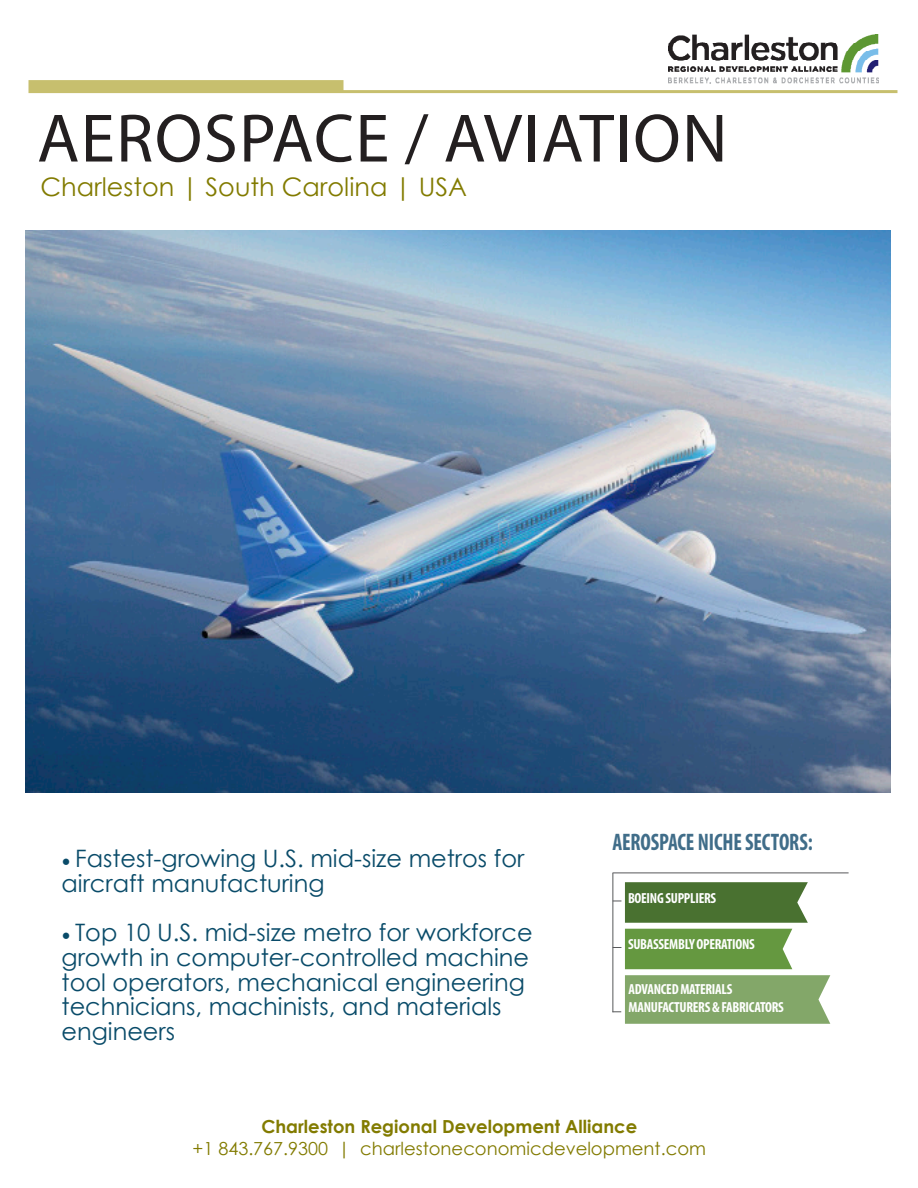
<style>
.page{position:relative;width:918px;height:1188px;background:#fff}
.page>*{position:absolute;margin:0;border:0;box-sizing:border-box;transform-origin:0 0}
.TITLE_46{font:69px "Myriad Pro";letter-spacing:.02em;color:#231f20}
.SUBTITLE_Gold_17_PT{font:25.5px "Century Gothic";color:#827b00}
.Paragraph_Style_1{font:24px "Century Gothic";color:#094b69}
.Paragraph_Style_5{font:700 condensed 24px "Myriad Pro";letter-spacing:-.005em;color:#406d89;scale:.9 1}
.TEXT_Blue_Center{font:18px "Century Gothic";color:#827b00}
.TEXT_Blue_Center-2{font:700 18px "Century Gothic";color:#827b00}
.Paragraph_Style_5-2{font:700 condensed 14.7px/17.5px "Myriad Pro";letter-spacing:-.02em;color:#fff}
.s1{font-family:"Minion Pro"}
</style>
<div class="page">
<svg style="left:28px;top:80px;width:869px;height:13px"></svg>
<img style="left:25px;top:231px;width:866px;height:561px">
<img style="left:669px;top:35px;width:209px;height:48px">
<hr style="left:612px;top:873px;width:237px;height:1px;background:#57585a">
<hr style="left:612px;top:873px;width:1px;height:139px;background:#57585a">
<svg style="left:613px;top:882px;width:195px;height:41px;background:#5a7e44"></svg>
<svg style="left:613px;top:929px;width:179px;height:40px;background:#72a051"></svg>
<svg style="left:612px;top:975px;width:218px;height:49px;background:#8dae76"></svg>
<p class="TITLE_46" style="left:37px;top:96px;width:692px">AEROSPACE / AVIATION</p>
<p class="SUBTITLE_Gold_17_PT" style="left:40px;top:169px;width:428px">Charleston | South Carolina | USA</p>
<p class="Paragraph_Style_1" style="left:62px;top:841px;width:464px"><span class="s1">•</span> Fastest-growing U.S. mid-size metros for</p>
<p class="Paragraph_Style_1" style="left:62px;top:866px;width:265px">aircraft manufacturing</p>
<p class="Paragraph_Style_1" style="left:62px;top:916px;width:473px"><span class="s1">•</span> Top 10 U.S. mid-size metro for workforce</p>
<p class="Paragraph_Style_1" style="left:62px;top:940px;width:469px">growth in computer-controlled machine</p>
<p class="Paragraph_Style_1" style="left:62px;top:965px;width:465px">tool operators, mechanical engineering</p>
<p class="Paragraph_Style_1" style="left:62px;top:990px;width:441px">technicians, machinists, and materials</p>
<p class="Paragraph_Style_1" style="left:62px;top:1015px;width:115px">engineers</p>
<p class="Paragraph_Style_5" style="left:612px;top:827px;width:224px">AEROSPACE NICHE SECTORS:</p>
<p class="Paragraph_Style_5-2" style="left:628px;top:889px;width:90px">BOEING SUPPLIERS</p>
<p class="Paragraph_Style_5-2" style="left:628px;top:935px;width:128px">SUBASSEMBLY OPERATIONS</p>
<p class="Paragraph_Style_5-2" style="left:629px;top:980px;width:157px">ADVANCED MATERIALS<br>MANUFACTURERS &amp; FABRICATORS</p>
<p class="TEXT_Blue_Center-2" style="left:261px;top:1113px;width:377px">Charleston Regional Development Alliance</p>
<p class="TEXT_Blue_Center" style="left:193px;top:1136px;width:515px">+1 843.767.9300 | charlestoneconomicdevelopment.com</p>
</div>
